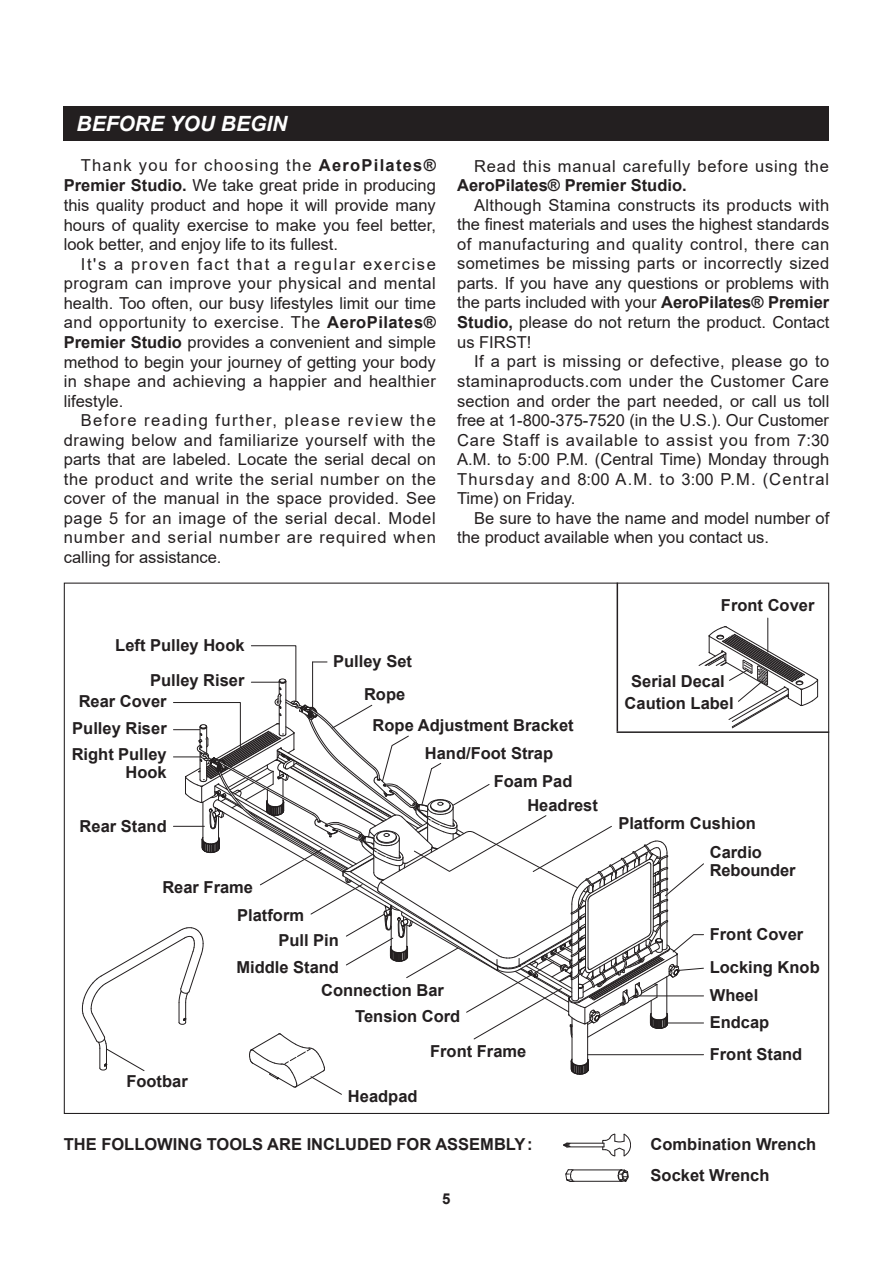
<style>
.page{position:relative;width:893px;height:1263px;background:#fff}
.page>*{position:absolute;margin:0;border:0;box-sizing:border-box;transform-origin:0 0}
.t1{font:italic 700 21px "Arial";color:#fff}
.t2{font:16.5px/19.6px "Arial";color:#231f20;text-align:justify}
.t3{font:700 16.5px/18px "Arial";color:#231f20}
.t4{font:16.5px "Arial";letter-spacing:.05em;color:#231f20}
.t5{font:700 15px "Arial";color:#231f20}
.s1{font-weight:700}
</style>
<div class="page">
<div style="left:64px;top:106px;width:765px;height:34px;background:#231f20"></div>
<hr style="left:573px;top:1169px;width:48px;height:1px;background:#231f20">
<hr style="left:574px;top:1181px;width:47px;height:1px;background:#231f20">
<svg style="left:565px;top:1169px;width:9px;height:13px"></svg>
<hr style="left:567px;top:1143px;width:37px;height:1px;background:#231f20">
<hr style="left:567px;top:1146px;width:37px;height:1px;background:#231f20">
<svg style="left:563px;top:1142px;width:8px;height:6px"></svg>
<svg style="left:602px;top:1133px;width:29px;height:23px"></svg>
<svg style="left:618px;top:1169px;width:11px;height:13px"></svg>
<hr style="left:767px;top:618px;width:1px;height:34px;background:#231f20">
<svg style="left:82px;top:626px;width:736px;height:469px"></svg>
<hr style="left:617px;top:731px;width:212px;height:2px;background:#231f20">
<hr style="left:617px;top:583px;width:1px;height:148px;background:#231f20">
<p class="t1" style="left:77px;top:109px;width:212px">BEFORE YOU BEGIN</p>
<p class="t2" style="left:64px;top:156px;width:374px;text-indent:17px">Thank you for choosing the <span class="s1">AeroPilates® Premier Studio.</span> We take great pride in producing this quality product and hope it will provide many hours of quality exercise to make you feel better, look better, and enjoy life to its fullest.</p>
<p class="t2" style="left:64px;top:254px;width:374px;text-indent:17px">It's a proven fact that a regular exercise program can improve your physical and mental health. Too often, our busy lifestyles limit our time and opportunity to exercise. The <span class="s1">AeroPilates® Premier Studio</span> provides a convenient and simple method to begin your journey of getting your body in shape and achieving a happier and healthier lifestyle.</p>
<p class="t2" style="left:64px;top:411px;width:374px;text-indent:17px">Before reading further, please review the drawing below and familiarize yourself with the parts that are labeled. Locate the serial decal on the product and write the serial number on the cover of the manual in the space provided. See page 5 for an image of the serial decal. Model number and serial number are required when calling for assistance.</p>
<p class="t3" style="left:115px;top:636px;width:131px">Left Pulley Hook</p>
<p class="t3" style="left:150px;top:672px;width:96px">Pulley Riser</p>
<p class="t3" style="left:79px;top:693px;width:90px">Rear Cover</p>
<p class="t3" style="left:333px;top:653px;width:80px">Pulley Set</p>
<p class="t3" style="left:364px;top:686px;width:43px">Rope</p>
<p class="t4" style="left:474px;top:154px;width:356px">Read this manual carefully before using the</p>
<p class="t3" style="left:457px;top:176px;width:231px">AeroPilates® Premier Studio.</p>
<p class="t2" style="left:457px;top:195px;width:374px;text-indent:17px">Although Stamina constructs its products with the finest materials and uses the highest standards of manufacturing and quality control, there can sometimes be missing parts or incorrectly sized parts. If you have any questions or problems with the parts included with your <span class="s1">AeroPilates® Premier Studio,</span> please do not return the product. Contact us FIRST!</p>
<p class="t2" style="left:457px;top:352px;width:374px;text-indent:17px">If a part is missing or defective, please go to staminaproducts.com under the Customer Care section and order the part needed, or call us toll free at 1-800-375-7520 (in the U.S.). Our Customer Care Staff is available to assist you from 7:30<br>A.M. to 5:00 P.M. (Central Time) Monday through Thursday and 8:00 A.M. to 3:00 P.M. (Central Time) on Friday.</p>
<p class="t2" style="left:457px;top:508px;width:374px;text-indent:17px">Be sure to have the name and model number of the product available when you contact us.</p>
<p class="t3" style="left:721px;top:596px;width:95px">Front Cover</p>
<p class="t3" style="left:631px;top:672px;width:95px">Serial Decal</p>
<p class="t3" style="left:625px;top:694px;width:111px">Caution Label</p>
<p class="t3" style="left:72px;top:719px;width:96px">Pulley Riser</p>
<p class="t3" style="left:72px;top:745px;width:97px;text-align:right">Right Pulley<br>Hook</p>
<p class="t3" style="left:80px;top:817px;width:89px">Rear Stand</p>
<p class="t3" style="left:162px;top:879px;width:92px">Rear Frame</p>
<p class="t3" style="left:237px;top:906px;width:68px">Platform</p>
<p class="t3" style="left:278px;top:931px;width:62px">Pull Pin</p>
<p class="t3" style="left:236px;top:959px;width:104px">Middle Stand</p>
<p class="t3" style="left:373px;top:716px;width:203px">Rope Adjustment Bracket</p>
<p class="t3" style="left:425px;top:744px;width:130px">Hand/Foot Strap</p>
<p class="t3" style="left:527px;top:770px;width:72px;line-height:23.4px;text-indent:-34px">Foam Pad<br>Headrest</p>
<p class="t3" style="left:321px;top:982px;width:124px">Connection Bar</p>
<p class="t3" style="left:355px;top:1007px;width:107px">Tension Cord</p>
<p class="t3" style="left:126px;top:1073px;width:63px">Footbar</p>
<p class="t3" style="left:348px;top:1088px;width:71px">Headpad</p>
<p class="t3" style="left:430px;top:1042px;width:98px">Front Frame</p>
<p class="t3" style="left:618px;top:814px;width:139px">Platform Cushion</p>
<p class="t3" style="left:710px;top:844px;width:87px">Cardio<br>Rebounder</p>
<p class="t3" style="left:710px;top:925px;width:95px">Front Cover</p>
<p class="t3" style="left:710px;top:958px;width:112px">Locking Knob</p>
<p class="t3" style="left:710px;top:986px;width:50px">Wheel</p>
<p class="t3" style="left:710px;top:1013px;width:61px">Endcap</p>
<p class="t3" style="left:710px;top:1045px;width:94px">Front Stand</p>
<p class="t3" style="left:64px;top:1135px;width:470px">THE FOLLOWING TOOLS ARE INCLUDED FOR ASSEMBLY:</p>
<p class="t3" style="left:651px;top:1128px;width:167px;line-height:31.5px">Combination Wrench<br>Socket Wrench</p>
<p class="t5" style="left:442px;top:1188px;width:10px">5</p>
</div>
